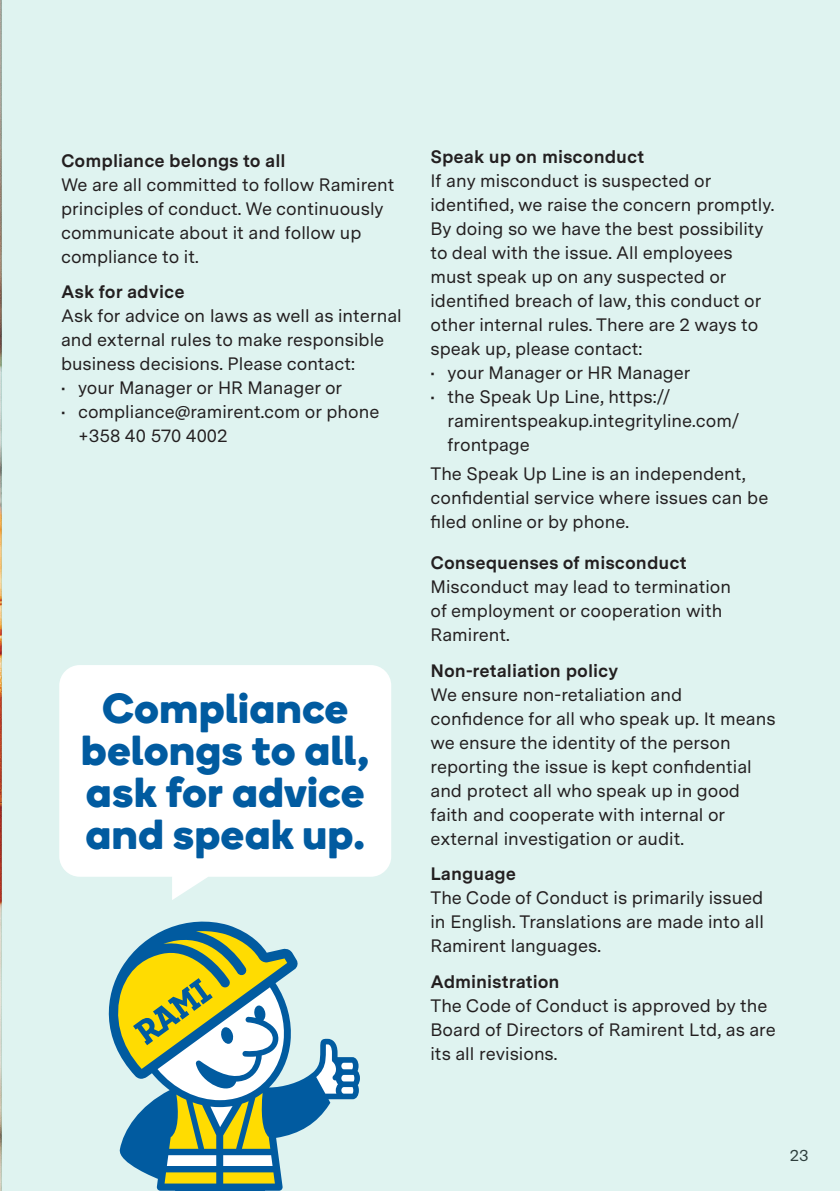
<style>
.page{position:relative;width:840px;height:1191px;background:#fff}
.page>*{position:absolute;margin:0;border:0;box-sizing:border-box;transform-origin:0 0}
.t1{font:700 42px/42px "Boing";letter-spacing:.025em;color:#015ba0;text-align:center}
.t2{font:18px/24px "Messina Sans";color:#231f20}
.t3{font:700 18px "Messina Sans";color:#231f20}
.t4{font:16px "Messina Sans";color:#231f20}
.s1{font-weight:700}
</style>
<div class="page">
<img style="left:0;top:0;width:1px;height:1191px">
<div style="left:1px;top:0;width:838px;height:1191px;background:#dff3f0"></div>
<svg style="left:59px;top:665px;width:332px;height:235px;background:#fbfdfd"></svg>
<svg style="left:108px;top:921px;width:252px;height:270px"></svg>
<svg style="left:223px;top:1155px;width:49px;height:11px"></svg>
<svg style="left:164px;top:1172px;width:52px;height:11px"></svg>
<svg style="left:167px;top:1155px;width:49px;height:11px"></svg>
<svg style="left:223px;top:1172px;width:52px;height:11px"></svg>
<svg style="left:316px;top:1044px;width:38px;height:49px"></svg>
<svg style="left:113px;top:931px;width:174px;height:217px;background:#9bb487"></svg>
<p class="t3" style="left:61px;top:147px;width:226px">Compliance belongs to all</p>
<p class="t2" style="left:61px;top:172px;width:335px">We are all committed to follow Ramirent principles of conduct. We continuously communicate about it and follow up compliance to it.</p>
<p class="t3" style="left:61px;top:278px;width:125px">Ask for advice</p>
<p class="t2" style="left:61px;top:303px;width:342px">Ask for advice on laws as well as internal and external rules to make responsible business decisions. Please contact:</p>
<p class="t2" style="left:61px;top:375px;width:282px">• your Manager or HR Manager or</p>
<p class="t2" style="left:78px;top:399px;width:303px;text-indent:-17px">• compliance@ramirent.com or phone +358 40 570 4002</p>
<p class="t1" style="left:81px;top:686px;width:289px">Compliance belongs to all, ask for advice and speak up.</p>
<p class="t3" style="left:430px;top:143px;width:215px">Speak up on misconduct</p>
<p class="t2" style="left:430px;top:168px;width:345px">If any misconduct is suspected or identified, we raise the concern promptly.<br>By doing so we have the best possibility to deal with the issue. All employees must speak up on any suspected or identified breach of law, this conduct or other internal rules. There are 2 ways to speak up, please contact:</p>
<p class="t2" style="left:430px;top:360px;width:261px">• your Manager or HR Manager</p>
<p class="t2" style="left:447px;top:384px;width:293px;text-indent:-17px">• the Speak Up Line, https:// ramirentspeakup.integrityline.com/ frontpage</p>
<p class="t2" style="left:430px;top:461px;width:339px">The Speak Up Line is an independent, confidential service where issues can be filed online or by phone.</p>
<p class="t2" style="left:430px;top:550px;width:302px"><span class="s1">Consequenses of misconduct<br></span>Misconduct may lead to termination of employment or cooperation with<br>Ramirent.</p>
<p class="t3" style="left:430px;top:657px;width:189px">Non-retaliation policy</p>
<p class="t2" style="left:430px;top:682px;width:346px">We ensure non-retaliation and confidence for all who speak up. It means we ensure the identity of the person reporting the issue is kept confidential and protect all who speak up in good faith and cooperate with internal or external investigation or audit.</p>
<p class="t3" style="left:430px;top:860px;width:87px">Language</p>
<p class="t2" style="left:430px;top:885px;width:335px;text-align:justify">The Code of Conduct is primarily issued in English. Translations are made into all Ramirent languages.</p>
<p class="t3" style="left:430px;top:967px;width:130px">Administration</p>
<p class="t2" style="left:430px;top:992px;width:346px">The Code of Conduct is approved by the<br>Board of Directors of Ramirent Ltd, as are its all revisions.</p>
<p class="t4" style="left:789px;top:1143px;width:20px">23</p>
</div>
